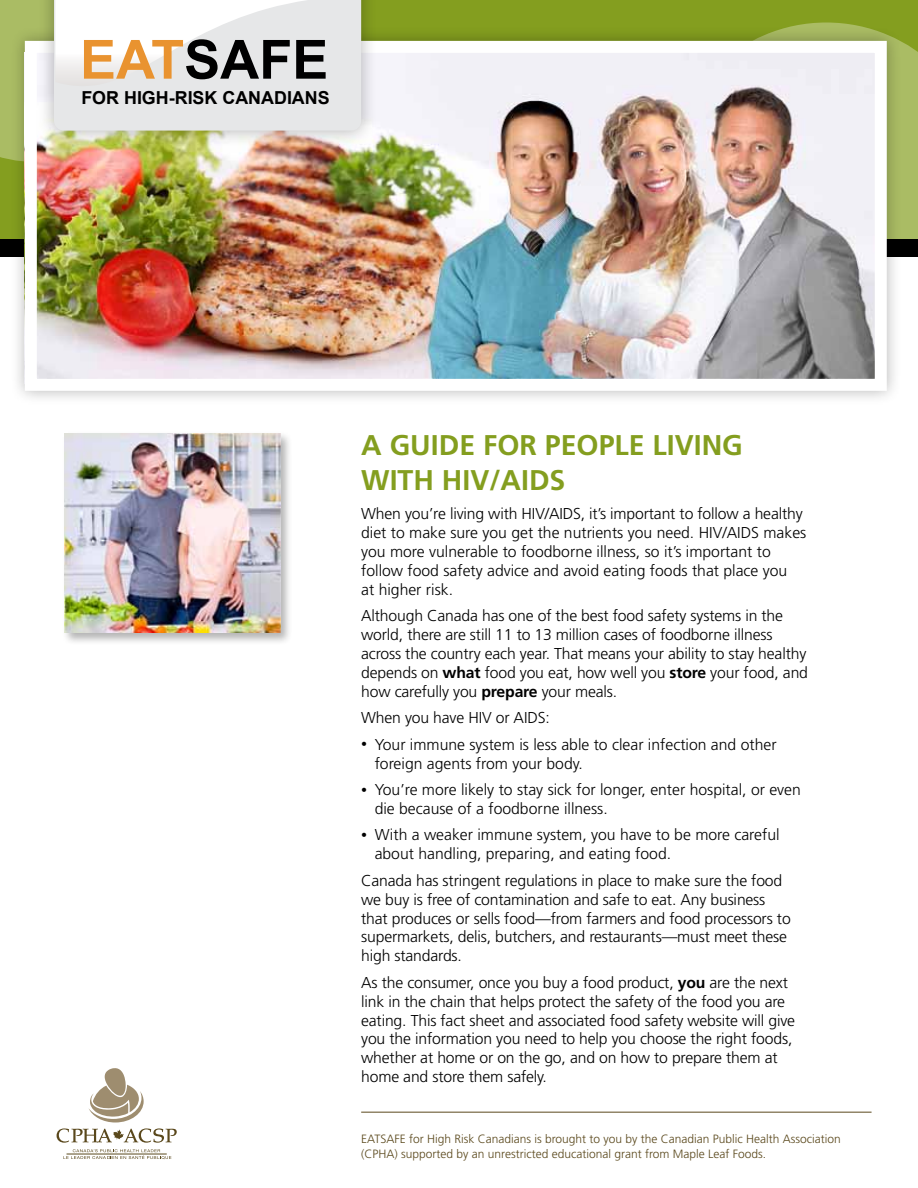
<style>
.page{position:relative;width:918px;height:1188px;background:#fff}
.page>*{position:absolute;margin:0;border:0;box-sizing:border-box;transform-origin:0 0}
.t1{font:700 54px "Arial";color:#000}
.t2{font:700 28.5px/34.2px "Frutiger";color:#849e1f}
.t3{font:700 17.85px "Arial";color:#000}
.t4{font:300 15.75px/18.9px "Frutiger";letter-spacing:-.01em;color:#000}
.t5{font:300 12px/14.4px "Frutiger";color:#5a481c}
.s1{color:#e99330}
.s2{font-weight:700}
.s3{font-size:12px}
</style>
<div class="page">
<div style="left:0;top:0;width:918px;height:239px;background:#849e1f"></div>
<svg style="left:794px;top:23px;width:124px;height:216px;background:#a4b759"></svg>
<div style="left:0;top:239px;width:918px;height:18px;background:#000"></div>
<div style="left:10px;top:26px;width:892px;height:380px;background:#000;opacity:.3"></div>
<img style="left:38px;top:54px;width:836px;height:324px">
<div style="left:25px;top:41px;width:862px;height:350px;border:12px solid #fff"></div>
<svg style="left:57px;top:1068px;width:120px;height:75px"></svg>
<svg style="left:63px;top:1149px;width:108px;height:10px"></svg>
<div style="left:62px;top:431px;width:231px;height:214px;background:#000;opacity:.3"></div>
<img style="left:64px;top:434px;width:216px;height:199px">
<hr style="left:361px;top:1112px;width:511px;height:1px;background:#5a481c">
<div style="left:37px;top:0;width:341px;height:148px;background:#000;opacity:.3"></div>
<svg style="left:0;top:0;width:361px;height:162px;background:#e1e0d1"></svg>
<h1 class="t1" style="left:80px;top:24px;width:243px"><span class="s1">EAT</span>SAFE</h1>
<p class="t3" style="left:81px;top:86px;width:248px">FOR HIGH-RISK CANADIANS</p>
<h2 class="t2" style="left:361px;top:428px;width:380px">A Guide for People Living with HIV/AIDS</h2>
<p class="t4" style="left:361px;top:505px;width:447px">When you’re living with HIV/AIDS, it’s important to follow a healthy diet to make sure you get the nutrients you need. HIV/AIDS makes you more vulnerable to foodborne illness, so it’s important to follow food safety advice and avoid eating foods that place you<br>at higher risk.</p>
<p class="t4" style="left:361px;top:607px;width:448px">Although Canada has one of the best food safety systems in the world, there are still 11 to 13 million cases of foodborne illness across the country each year. That means your ability to stay healthy depends on <span class="s2">what</span> food you eat, how well you <span class="s2">store</span> your food, and how carefully you <span class="s2">prepare</span> your meals.</p>
<p class="t4" style="left:361px;top:709px;width:190px">When you have HIV or AIDS:</p>
<p class="t4" style="left:375px;top:735px;width:403px;text-indent:-14px"><span class="s3">•</span> Your immune system is less able to clear infection and other foreign agents from your body.</p>
<p class="t4" style="left:375px;top:780px;width:428px;text-indent:-14px"><span class="s3">•</span> You’re more likely to stay sick for longer, enter hospital, or even die because of a foodborne illness.</p>
<p class="t4" style="left:375px;top:826px;width:406px;text-indent:-14px"><span class="s3">•</span> With a weaker immune system, you have to be more careful about handling, preparing, and eating food.</p>
<p class="t4" style="left:361px;top:871px;width:431px">Canada has stringent regulations in place to make sure the food we buy is free of contamination and safe to eat. Any business that produces or sells food—from farmers and food processors to supermarkets, delis, butchers, and restaurants—must meet these high standards.</p>
<p class="t4" style="left:361px;top:973px;width:435px">As the consumer, once you buy a food product, <span class="s2">you</span> are the next link in the chain that helps protect the safety of the food you are eating. This fact sheet and associated food safety website will give you the information you need to help you choose the right foods, whether at home or on the go, and on how to prepare them at home and store them safely.</p>
<p class="t5" style="left:361px;top:1132px;width:481px">EATSAFE for High Risk Canadians is brought to you by the Canadian Public Health Association (CPHA) supported by an unrestricted educational grant from Maple Leaf Foods.</p>
</div>
